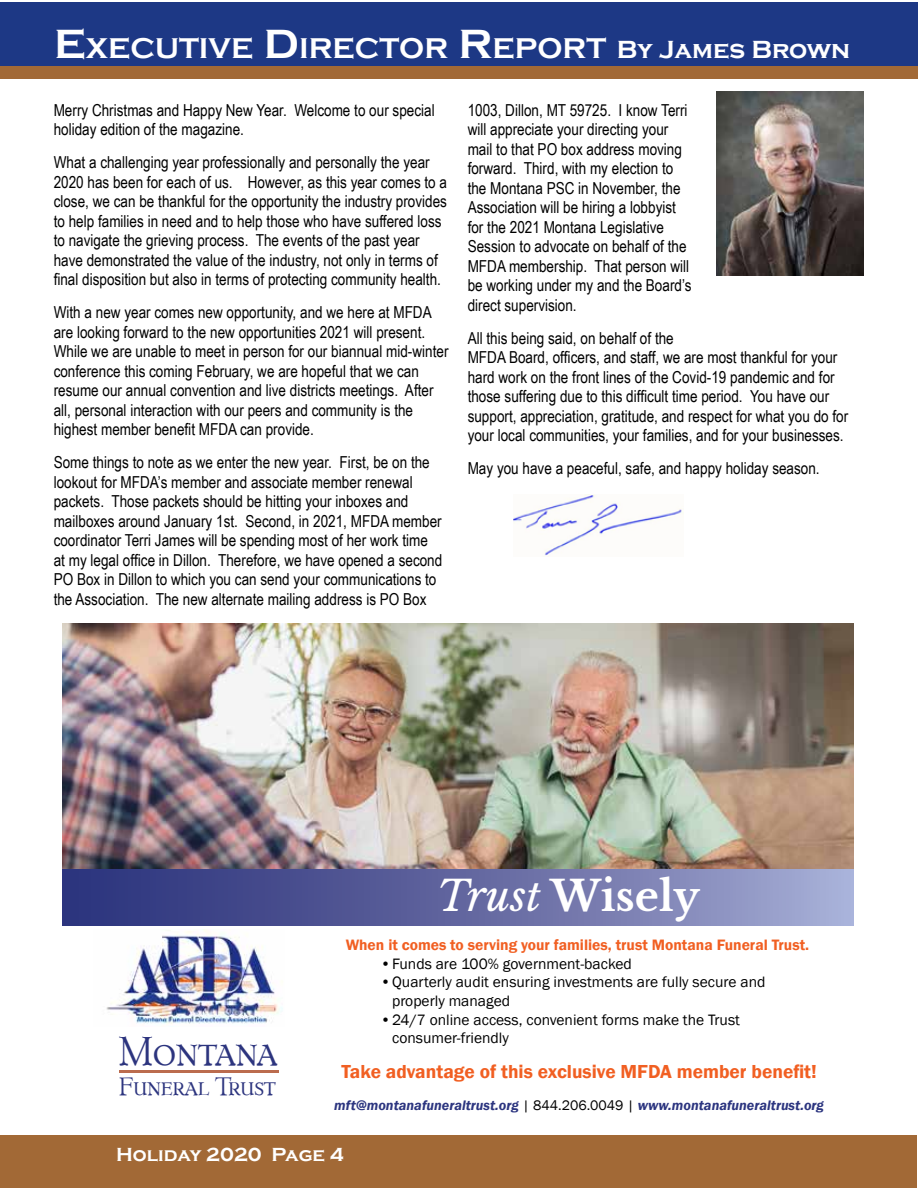
<style>
.page{position:relative;width:918px;height:1188px;background:#fff}
.page>*{position:absolute;margin:0;border:0;box-sizing:border-box;transform-origin:0 0}
.t1{font:41.7px "Erasmus RR Light Expert";color:#2c347e}
.t2{font:700 41.4px "Libre Baskerville";color:#fff}
.t3{font:700 29.4px "Copperplate Gothic";color:#fff}
.t4{font:26.1px "Erasmus RR Light Expert";color:#2c347e}
.t5{font:700 19.5px "Copperplate Gothic";color:#fff}
.t6{font:600 19.35px "Franklin Gothic";color:#f15f22}
.t7{font:16.5px/19.5px "Arial Narrow";color:#000}
.t8{font:15.45px/18.6px "Franklin Gothic";color:#000}
.t9{font:600 15.45px "Franklin Gothic";color:#f15f22}
.t10{font:italic 600 14.25px "Franklin Gothic";color:#2c3580}
.s1{font-size:42px}
.s2{font-size:25.5px}
.s3{font-weight:400;font-style:italic}
.s4{font-weight:400;font-style:normal;color:#000}
</style>
<div class="page">
<div style="left:0;top:1135px;width:917px;height:53px;background:#a26936"></div>
<img style="left:716px;top:91px;width:148px;height:184px">
<img style="left:513px;top:495px;width:170px;height:62px">
<div style="left:0;top:2px;width:918px;height:65px;background:#1d3885"></div>
<div style="left:0;top:66px;width:918px;height:13px;background:#a26936"></div>
<img style="left:63px;top:624px;width:790px;height:245px">
<div style="left:63px;top:869px;width:790px;height:57px;background:linear-gradient(to right,#252b75,#a3a8d0)"></div>
<img style="left:106px;top:930px;width:177px;height:94px">
<hr style="left:120px;top:1070px;width:159px;height:3px;background:#bb6c4e">
<h3 class="t3" style="left:54px;top:32px;width:798px"><span class="s1">E</span>XECUTIVE <span class="s1">D</span>IRECTOR <span class="s1">R</span>EPORT <span class="s2">By James Brown</span></h3>
<p class="t7" style="left:54px;top:99px;width:383px">Merry Christmas and Happy New Year. Welcome to our special holiday edition of the magazine.</p>
<p class="t7" style="left:54px;top:152px;width:395px">What a challenging year professionally and personally the year 2020 has been for each of us. However, as this year comes to a close, we can be thankful for the opportunity the industry provides to help families in need and to help those who have suffered loss to navigate the grieving process. The events of the past year have demonstrated the value of the industry, not only in terms of final disposition but also in terms of protecting community health.</p>
<p class="t7" style="left:54px;top:302px;width:396px">With a new year comes new opportunity, and we here at MFDA are looking forward to the new opportunities 2021 will present.<br>While we are unable to meet in person for our biannual mid-winter conference this coming February, we are hopeful that we can resume our annual convention and live districts meetings. After all, personal interaction with our peers and community is the highest member benefit MFDA can provide.</p>
<p class="t7" style="left:54px;top:452px;width:390px">Some things to note as we enter the new year. First, be on the lookout for MFDA’s member and associate member renewal packets. Those packets should be hitting your inboxes and mailboxes around January 1st. Second, in 2021, MFDA member coordinator Terri James will be spending most of her work time at my legal office in Dillon. Therefore, we have opened a second PO Box in Dillon to which you can send your communications to the Association. The new alternate mailing address is PO Box</p>
<p class="t7" style="left:468px;top:100px;width:225px">1003, Dillon, MT 59725. I know Terri will appreciate your directing your mail to that PO box address moving forward. Third, with my election to the Montana PSC in November, the Association will be hiring a lobbyist for the 2021 Montana Legislative Session to advocate on behalf of the MFDA membership. That person will be working under my and the Board’s direct supervision.</p>
<p class="t7" style="left:468px;top:328px;width:382px">All this being said, on behalf of the<br>MFDA Board, officers, and staff, we are most thankful for your hard work on the front lines of the Covid-19 pandemic and for those suffering due to this difficult time period. You have our support, appreciation, gratitude, and respect for what you do for your local communities, your families, and for your businesses.</p>
<p class="t7" style="left:468px;top:458px;width:354px">May you have a peaceful, safe, and happy holiday season.</p>
<h1 class="t1" style="left:119px;top:1028px;width:159px">Montana</h1>
<h3 class="t4" style="left:119px;top:1072px;width:158px">Funeral Trust</h3>
<h2 class="t2" style="left:437px;top:871px;width:264px"><span class="s3">Trust</span> Wisely</h2>
<p class="t9" style="left:346px;top:935px;width:465px">When it comes to serving your families, trust Montana Funeral Trust.</p>
<p class="t8" style="left:381px;top:955px;width:253px">•Funds are 100% government-backed</p>
<p class="t8" style="left:392px;top:973px;width:375px;text-indent:-12px">•Quarterly audit ensuring investments are fully secure and properly managed</p>
<p class="t8" style="left:392px;top:1010px;width:349px;text-indent:-12px">•24/7 online access, convenient forms make the Trust consumer-friendly</p>
<p class="t6" style="left:341px;top:1060px;width:477px">Take advantage of this exclusive MFDA member benefit!</p>
<p class="t10" style="left:334px;top:1096px;width:491px">mft@montanafuneraltrust.org <span class="s4">| 844.206.0049 |</span> www.montanafuneraltrust.org</p>
<p class="t5" style="left:116px;top:1144px;width:229px">Holiday 2020 Page 4</p>
</div>
